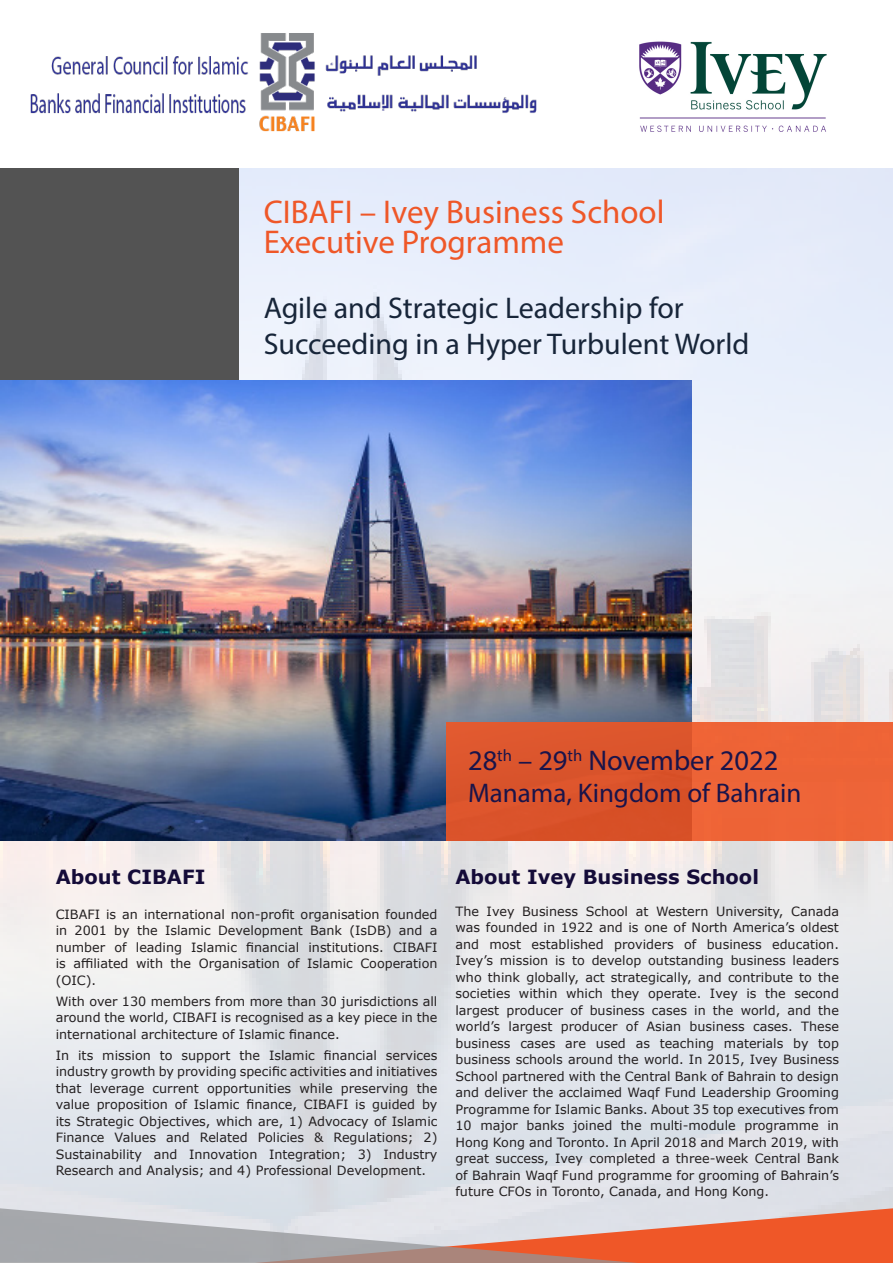
<style>
.page{position:relative;width:893px;height:1263px;background:#fff}
.page>*{position:absolute;margin:0;border:0;box-sizing:border-box;transform-origin:0 0}
.t1{font:33px/30px "Myriad Pro";color:#ef5728}
.t2{font:30px/36px "Myriad Pro";color:#172539}
.t3{font:28.5px "Myriad Pro";color:#1a144a}
.t4{font:27px "Myriad Pro";color:#1a144a}
.t5{font:700 19.5px "Verdana";color:#140b38}
.t6{font:12.75px/16.5px "Verdana";color:#231f20;text-align:justify}
</style>
<div class="page">
<img style="left:0;top:169px;width:893px;height:1039px">
<div style="left:0;top:169px;width:238px;height:672px;background:#535353"></div>
<img style="left:639px;top:41px;width:188px;height:91px">
<img style="left:30px;top:33px;width:507px;height:99px">
<img style="left:0;top:380px;width:691px;height:461px">
<div style="left:446px;top:722px;width:447px;height:119px;background:linear-gradient(to right,#d65028,#f16639)"></div>
<svg style="left:0;top:1208px;width:893px;height:55px;background:#cfa297"></svg>
<h1 class="t1" style="left:264px;top:196px;width:402px">CIBAFI – Ivey Business School<br>Executive Programme</h1>
<h2 class="t2" style="left:264px;top:289px;width:487px">Agile and Strategic Leadership for<br>Succeeding in a Hyper Turbulent World</h2>
<h3 class="t3" style="left:468px;top:743px;width:312px">28<sup>th</sup> – 29<sup>th</sup> November 2022</h3>
<h3 class="t4" style="left:468px;top:776px;width:335px">Manama, Kingdom of Bahrain</h3>
<h3 class="t5" style="left:56px;top:863px;width:151px">About CIBAFI</h3>
<p class="t6" style="left:56px;top:905px;width:383px">CIBAFI is an international non-profit organisation founded in 2001 by the Islamic Development Bank (IsDB) and a number of leading Islamic financial institutions. CIBAFI is affiliated with the Organisation of Islamic Cooperation (OIC).</p>
<p class="t6" style="left:56px;top:992px;width:383px">With over 130 members from more than 30 jurisdictions all around the world, CIBAFI is recognised as a key piece in the international architecture of Islamic finance.</p>
<p class="t6" style="left:56px;top:1046px;width:383px">In its mission to support the Islamic financial services industry growth by providing specific activities and initiatives that leverage current opportunities while preserving the value proposition of Islamic finance, CIBAFI is guided by its Strategic Objectives, which are, 1) Advocacy of Islamic Finance Values and Related Policies &amp; Regulations; 2)<br>Sustainability and Innovation Integration; 3) Industry Research and Analysis; and 4) Professional Development.</p>
<h3 class="t5" style="left:455px;top:863px;width:305px">About Ivey Business School</h3>
<p class="t6" style="left:455px;top:902px;width:385px">The Ivey Business School at Western University, Canada was founded in 1922 and is one of North America’s oldest and most established providers of business education.<br>Ivey’s mission is to develop outstanding business leaders who think globally, act strategically, and contribute to the societies within which they operate. Ivey is the second largest producer of business cases in the world, and the world’s largest producer of Asian business cases. These business cases are used as teaching materials by top business schools around the world. In 2015, Ivey Business School partnered with the Central Bank of Bahrain to design and deliver the acclaimed Waqf Fund Leadership Grooming Programme for Islamic Banks. About 35 top executives from 10 major banks joined the multi-module programme in Hong Kong and Toronto. In April 2018 and March 2019, with great success, Ivey completed a three-week Central Bank of Bahrain Waqf Fund programme for grooming of Bahrain’s future CFOs in Toronto, Canada, and Hong Kong.</p>
</div>
